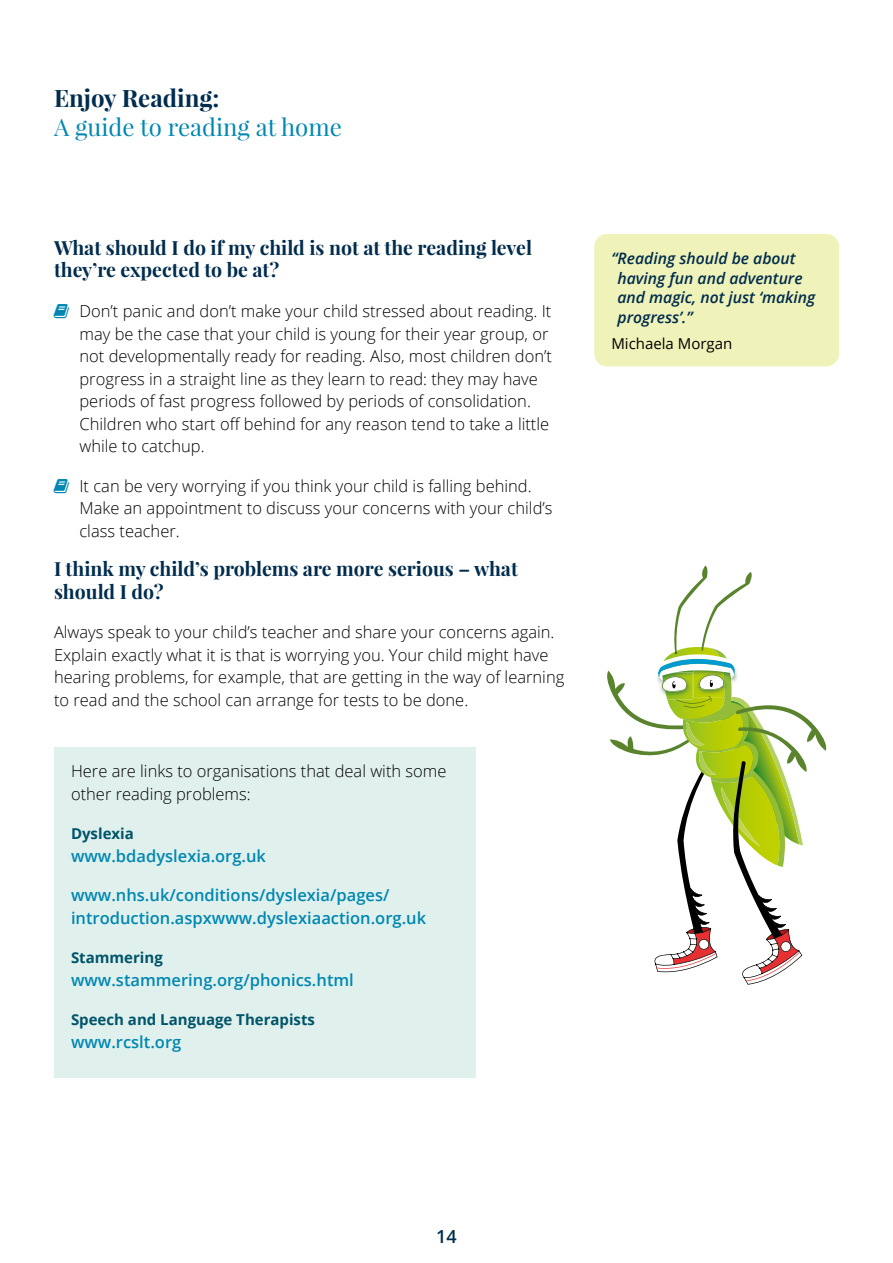
<style>
.page{position:relative;width:893px;height:1263px;background:#fff}
.page>*{position:absolute;margin:0;border:0;box-sizing:border-box;transform-origin:0 0}
.t1{font:24px "Playfair Display";color:#0087b1}
.t2{font:700 24px "Playfair Display";color:#002c4d}
.t3{font:700 19.5px/22.5px "Playfair Display";color:#002c4d}
.t4{font:600 18px "Open Sans";color:#002c4d}
.t5{font:300 16.5px/22.5px "Open Sans";color:#000}
.t6{font:600 16.5px/22.5px "Open Sans";color:#0087b1}
.t7{font:italic 600 15.75px/19.5px "Open Sans";color:#002c4d}
.t8{font:700 15px "Open Sans";color:#005469}
.t9{font:15px "Open Sans";color:#000}
</style>
<div class="page">
<div style="left:594px;top:234px;width:245px;height:132px;background:#eff2b9;border-radius:13px"></div>
<div style="left:54px;top:748px;width:421px;height:330px;background:#e0f0ed"></div>
<svg style="left:607px;top:566px;width:219px;height:419px"></svg>
<h1 class="t2" style="left:54px;top:83px;width:167px">Enjoy Reading:</h1>
<h1 class="t1" style="left:54px;top:112px;width:289px">A guide to reading at home</h1>
<p class="t3" style="left:54px;top:236px;width:480px">What should I do if my child is not at the reading level they’re expected to be at?</p>
<p class="t5" style="left:80px;top:299px;width:474px">Don’t panic and don’t make your child stressed about reading. It may be the case that your child is young for their year group, or not developmentally ready for reading. Also, most children don’t progress in a straight line as they learn to read: they may have periods of fast progress followed by periods of consolidation.<br>Children who start off behind for any reason tend to take a little while to catchup.</p>
<p class="t5" style="left:79px;top:474px;width:475px">It can be very worrying if you think your child is falling behind.<br>Make an appointment to discuss your concerns with your child’s class teacher.</p>
<p class="t3" style="left:54px;top:557px;width:465px">I think my child’s problems are more serious – what should I do?</p>
<p class="t5" style="left:54px;top:620px;width:512px">Always speak to your child’s teacher and share your concerns again.<br>Explain exactly what it is that is worrying you. Your child might have hearing problems, for example, that are getting in the way of learning to read and the school can arrange for tests to be done.</p>
<p class="t5" style="left:71px;top:760px;width:377px">Here are links to organisations that deal with some other reading problems:</p>
<p class="t8" style="left:71px;top:823px;width:64px">Dyslexia</p>
<p class="t6" style="left:71px;top:844px;width:196px">www.bdadyslexia.org.uk</p>
<p class="t6" style="left:71px;top:884px;width:357px">www.nhs.uk/conditions/dyslexia/pages/ introduction.aspxwww.dyslexiaaction.org.uk</p>
<p class="t8" style="left:71px;top:947px;width:93px">Stammering</p>
<p class="t6" style="left:71px;top:968px;width:284px">www.stammering.org/phonics.html</p>
<p class="t8" style="left:71px;top:1009px;width:246px">Speech and Language Therapists</p>
<p class="t6" style="left:71px;top:1030px;width:112px">www.rcslt.org</p>
<p class="t7" style="left:617px;top:249px;width:199px;text-indent:-6px">“Reading should be about having fun and adventure and magic, not just ‘making progress’.”</p>
<p class="t9" style="left:611px;top:334px;width:122px">Michaela Morgan</p>
<p class="t4" style="left:436px;top:1224px;width:22px">14</p>
</div>
